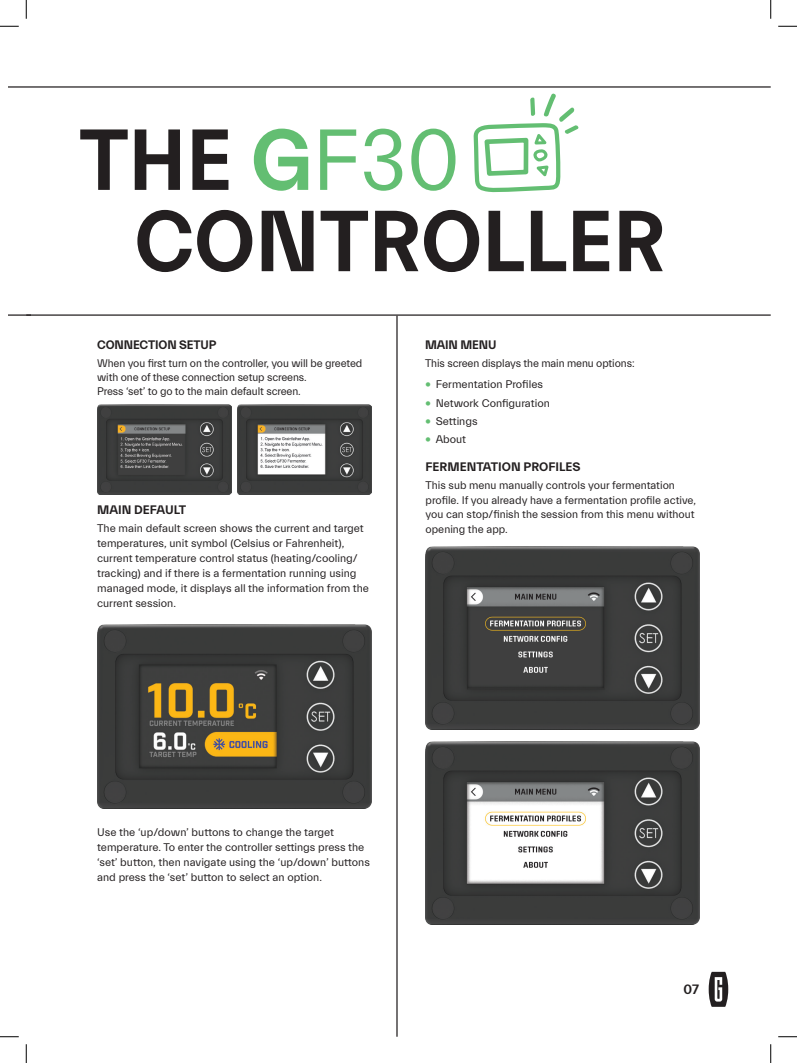
<style>
.page{position:relative;width:797px;height:1063px;background:#fff}
.page>*{position:absolute;margin:0;border:0;box-sizing:border-box;transform-origin:0 0}
.t1{font:700 87.5px/81.2px "Everett";color:#231f20;scale:.95 1}
.t2{font:700 13.75px "Everett";color:#231f20}
.t3{font:700 12.5px "Everett";letter-spacing:-.01em;color:#231f20}
.t4{font:11.25px/15px "Everett";color:#231f20}
.s1{color:#63be72}
.s2{font-weight:400;color:#63be72}
.s3{font-weight:700;font-size:13.75px;color:#63be72}
</style>
<div class="page">
<svg style="left:708px;top:971px;width:20px;height:35px"></svg>
<hr style="left:26px;top:314px;width:744px;height:2px;background:#231f20">
<hr style="left:9px;top:314px;width:22px;height:2px;background:#231f20">
<hr style="left:9px;top:86px;width:761px;height:2px;background:#231f20">
<hr style="left:396px;top:316px;width:1px;height:720px;background:#231f20">
<img style="left:97px;top:404px;width:134px;height:90px">
<img style="left:238px;top:404px;width:134px;height:90px">
<img style="left:425px;top:546px;width:274px;height:183px">
<img style="left:425px;top:741px;width:274px;height:183px">
<svg style="left:473px;top:93px;width:106px;height:100px"></svg>
<img style="left:97px;top:625px;width:275px;height:183px">
<svg style="left:0;top:25px;width:19px;height:2px"></svg>
<svg style="left:778px;top:25px;width:19px;height:2px"></svg>
<svg style="left:0;top:1036px;width:19px;height:1px"></svg>
<svg style="left:778px;top:1036px;width:19px;height:1px"></svg>
<svg style="left:25px;top:0;width:2px;height:19px"></svg>
<svg style="left:25px;top:1044px;width:2px;height:18px"></svg>
<svg style="left:770px;top:0;width:1px;height:19px"></svg>
<svg style="left:770px;top:1044px;width:1px;height:18px"></svg>
<p class="t1" style="left:134px;top:122px;width:561px;text-indent:-55px">THE <span class="s1">G</span><span class="s2">F30<br></span>CONTROLLER</p>
<p class="t3" style="left:97px;top:337px;width:121px">CONNECTION SETUP</p>
<p class="t4" style="left:97px;top:356px;width:267px;line-height:14.4px">When you first turn on the controller, you will be greeted with one of these connection setup screens.<br>Press ‘set’ to go to the main default screen.</p>
<p class="t3" style="left:97px;top:503px;width:91px">MAIN DEFAULT</p>
<p class="t4" style="left:97px;top:521px;width:273px">The main default screen shows the current and target temperatures, unit symbol (Celsius or Fahrenheit), current temperature control status (heating/cooling/ tracking) and if there is a fermentation running using managed mode, it displays all the information from the current session.</p>
<p class="t3" style="left:425px;top:337px;width:73px">MAIN MENU</p>
<p class="t4" style="left:425px;top:355px;width:211px">This screen displays the main menu options:</p>
<p class="t4" style="left:425px;top:377px;width:119px"><span class="s3">•</span> Fermentation Profiles</p>
<p class="t4" style="left:425px;top:395px;width:126px"><span class="s3">•</span> Network Configuration</p>
<p class="t4" style="left:425px;top:414px;width:54px"><span class="s3">•</span> Settings</p>
<p class="t4" style="left:425px;top:432px;width:43px"><span class="s3">•</span> About</p>
<p class="t3" style="left:425px;top:459px;width:156px">FERMENTATION PROFILES</p>
<p class="t4" style="left:425px;top:478px;width:272px">This sub menu manually controls your fermentation profile. If you already have a fermentation profile active, you can stop/finish the session from this menu without opening the app.</p>
<p class="t4" style="left:97px;top:825px;width:274px">Use the ‘up/down’ buttons to change the target temperature. To enter the controller settings press the ‘set’ button, then navigate using the ‘up/down’ buttons and press the ‘set’ button to select an option.</p>
<p class="t2" style="left:683px;top:982px;width:17px">07</p>
</div>
